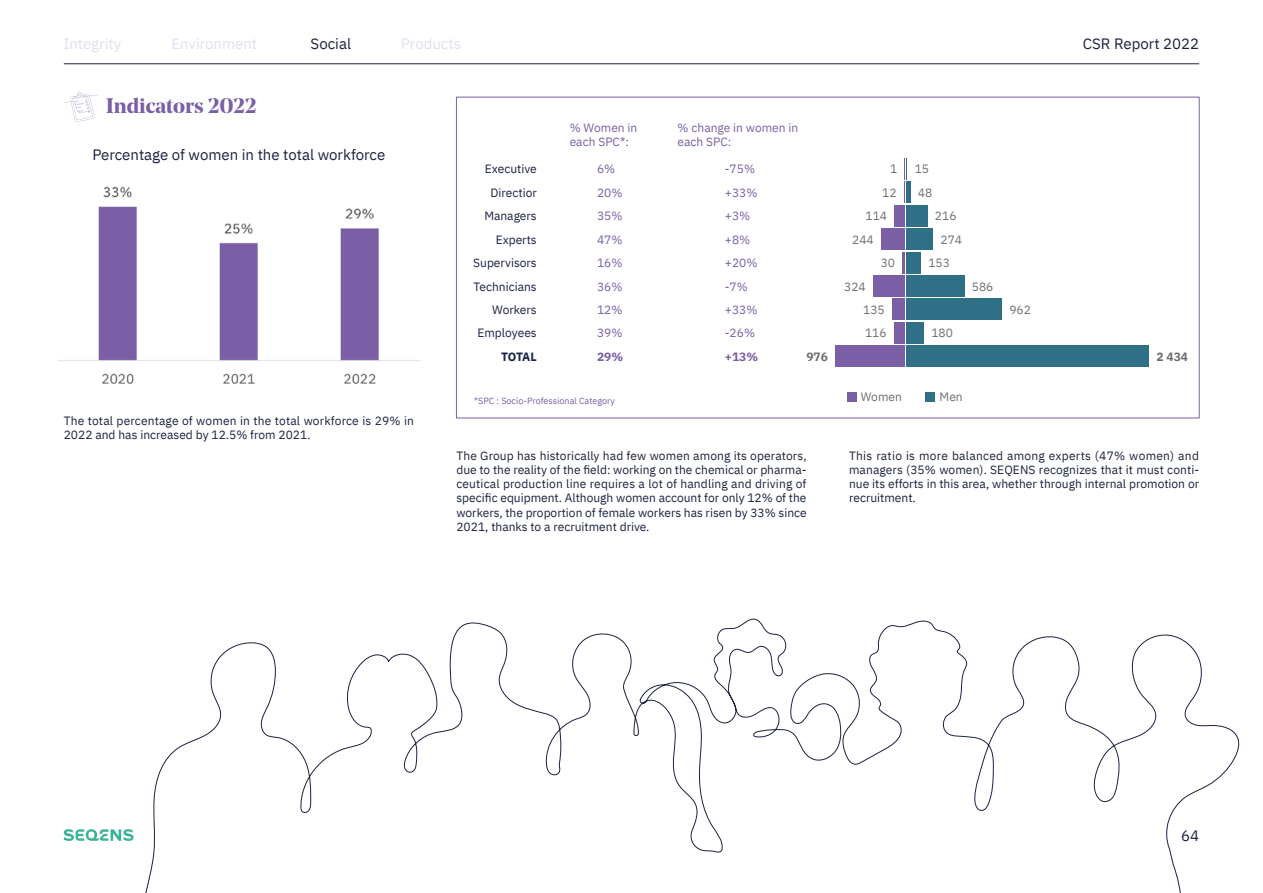
<style>
.page{position:relative;width:1263px;height:893px;background:#fff}
.page>*{position:absolute;margin:0;border:0;box-sizing:border-box;transform-origin:0 0}
.t1{font:700 21px "Noe Display";color:#7a5fa6}
.t2{font:15px "IBM Plex Sans";color:#1b2240}
.t3{font:15px "IBM Plex Sans";color:#e4ddf0}
.t4{font:15px "IBM Plex Sans";color:#1a2240}
.t5{font:12px/14.2px "IBM Plex Sans";color:#1b2240;text-align:justify}
.t6{font:12px/14.2px "IBM Plex Sans";color:#7a5fa6}
.t7{font:12px/23.4px "IBM Plex Sans";color:#1b2245;text-align:right}
.t8{font:12px/23.4px "IBM Plex Sans";color:#6e6e6e}
.t9{font:700 12px "IBM Plex Sans";color:#7a5fa6}
.t10{font:700 12px "IBM Plex Sans";color:#6e6e6e}
.t11{font:700 12px "IBM Plex Sans";letter-spacing:-.025em;color:#1b2245}
.t12{font:9px "IBM Plex Sans";color:#7a5fa6}
</style>
<div class="page">
<hr style="left:64px;top:63px;width:1135px;height:1px;background:#1b2240">
<svg style="left:64px;top:829px;width:70px;height:12px"></svg>
<img style="left:57px;top:186px;width:364px;height:198px">
<svg style="left:64px;top:92px;width:34px;height:30px"></svg>
<div style="left:835px;top:345px;width:70px;height:22px;background:#7a5fa6"></div>
<div style="left:906px;top:345px;width:243px;height:22px;background:#307087"></div>
<div style="left:906px;top:322px;width:18px;height:22px;background:#307087"></div>
<div style="left:906px;top:298px;width:96px;height:22px;background:#307087"></div>
<div style="left:906px;top:275px;width:58px;height:22px;background:#307087"></div>
<div style="left:906px;top:252px;width:15px;height:21px;background:#307087"></div>
<div style="left:906px;top:228px;width:27px;height:22px;background:#307087"></div>
<div style="left:906px;top:205px;width:21px;height:22px;background:#307087"></div>
<hr style="left:906px;top:181px;width:4px;height:22px;background:#307087">
<div style="left:894px;top:322px;width:11px;height:22px;background:#7a5fa6"></div>
<div style="left:892px;top:298px;width:13px;height:22px;background:#7a5fa6"></div>
<div style="left:873px;top:275px;width:32px;height:22px;background:#7a5fa6"></div>
<hr style="left:903px;top:252px;width:2px;height:21px;background:#7a5fa6">
<div style="left:881px;top:228px;width:24px;height:22px;background:#7a5fa6"></div>
<div style="left:895px;top:205px;width:10px;height:22px;background:#7a5fa6"></div>
<svg style="left:904px;top:158px;width:3px;height:45px"></svg>
<div style="left:847px;top:392px;width:9px;height:9px;background:#7a5fa6"></div>
<div style="left:926px;top:392px;width:9px;height:9px;background:#307087"></div>
<svg style="left:145px;top:618px;width:1095px;height:275px"></svg>
<p class="t3" style="left:63px;top:32px;width:59px">Integrity</p>
<p class="t3" style="left:171px;top:32px;width:87px">Environment</p>
<p class="t2" style="left:311px;top:32px;width:42px">Social</p>
<p class="t3" style="left:401px;top:32px;width:62px">Products</p>
<h1 class="t1" style="left:106px;top:92px;width:152px">Indicators 2022</h1>
<p class="t2" style="left:92px;top:143px;width:294px">Percentage of women in the total workforce</p>
<p class="t5" style="left:64px;top:413px;width:352px">The total percentage of women in the total workforce is 29% in<br>2022 and has increased by 12.5% from 2021.</p>
<p class="t6" style="left:570px;top:120px;width:69px">% Women in each SPC*:</p>
<p class="t6" style="left:678px;top:120px;width:122px">% change in women in each SPC:</p>
<p class="t7" style="left:485px;top:157px;width:53px">Executive</p>
<p class="t8" style="left:890px;top:157px;width:9px">1</p>
<p class="t6" style="left:597px;top:161px;width:20px">6%</p>
<p class="t6" style="left:725px;top:161px;width:32px">-75%</p>
<p class="t6" style="left:597px;top:185px;width:27px">20%</p>
<p class="t6" style="left:725px;top:185px;width:34px">+33%</p>
<p class="t6" style="left:597px;top:208px;width:27px">35%</p>
<p class="t6" style="left:725px;top:208px;width:27px">+3%</p>
<p class="t6" style="left:597px;top:231px;width:27px">47%</p>
<p class="t6" style="left:725px;top:231px;width:27px">+8%</p>
<p class="t6" style="left:597px;top:255px;width:27px">16%</p>
<p class="t6" style="left:725px;top:255px;width:34px">+20%</p>
<p class="t6" style="left:597px;top:278px;width:27px">36%</p>
<p class="t6" style="left:725px;top:278px;width:25px">-7%</p>
<p class="t6" style="left:597px;top:302px;width:27px">12%</p>
<p class="t6" style="left:725px;top:302px;width:34px">+33%</p>
<p class="t6" style="left:597px;top:325px;width:27px">39%</p>
<p class="t6" style="left:725px;top:325px;width:32px">-26%</p>
<p class="t9" style="left:597px;top:347px;width:28px">29%</p>
<p class="t9" style="left:725px;top:347px;width:35px">+13%</p>
<p class="t7" style="left:490px;top:180px;width:48px">Directior</p>
<p class="t8" style="left:882px;top:180px;width:16px">12</p>
<p class="t7" style="left:484px;top:203px;width:54px">Managers</p>
<p class="t8" style="left:865px;top:203px;width:23px">114</p>
<p class="t7" style="left:496px;top:227px;width:43px">Experts</p>
<p class="t8" style="left:852px;top:227px;width:23px">244</p>
<p class="t7" style="left:473px;top:250px;width:65px">Supervisors<br>Technicians<br>Workers<br>Employees</p>
<p class="t11" style="left:501px;top:347px;width:37px">TOTAL</p>
<p class="t8" style="left:881px;top:250px;width:16px">30</p>
<p class="t8" style="left:863px;top:274px;width:25px;text-indent:-19px">324<br>135<br>116</p>
<p class="t10" style="left:806px;top:347px;width:23px">976</p>
<p class="t8" style="left:915px;top:156px;width:19px">15<br>48</p>
<p class="t8" style="left:935px;top:203px;width:23px">216</p>
<p class="t8" style="left:940px;top:227px;width:23px">274</p>
<p class="t8" style="left:928px;top:250px;width:23px">153</p>
<p class="t8" style="left:972px;top:274px;width:23px">586</p>
<p class="t8" style="left:931px;top:320px;width:23px">180</p>
<p class="t12" style="left:474px;top:394px;width:142px">*SPC : Socio-Professional Category</p>
<p class="t8" style="left:861px;top:384px;width:43px">Women</p>
<p class="t8" style="left:939px;top:384px;width:25px">Men</p>
<p class="t8" style="left:1009px;top:297px;width:23px">962</p>
<p class="t2" style="left:1083px;top:32px;width:118px">CSR Report 2022</p>
<p class="t10" style="left:1156px;top:347px;width:33px">2 434</p>
<p class="t5" style="left:456px;top:447px;width:352px">The Group has historically had few women among its operators, due to the reality of the field: working on the chemical or pharma&shy;ceutical production line requires a lot of handling and driving of specific equipment. Although women account for only 12% of the workers, the proportion of female workers has risen by 33% since 2021, thanks to a recruitment drive.</p>
<p class="t5" style="left:849px;top:447px;width:352px">This ratio is more balanced among experts (47% women) and managers (35% women). SEQENS recognizes that it must conti&shy;nue its efforts in this area, whether through internal promotion or recruitment.</p>
<p class="t4" style="left:1181px;top:824px;width:19px">64</p>
</div>
